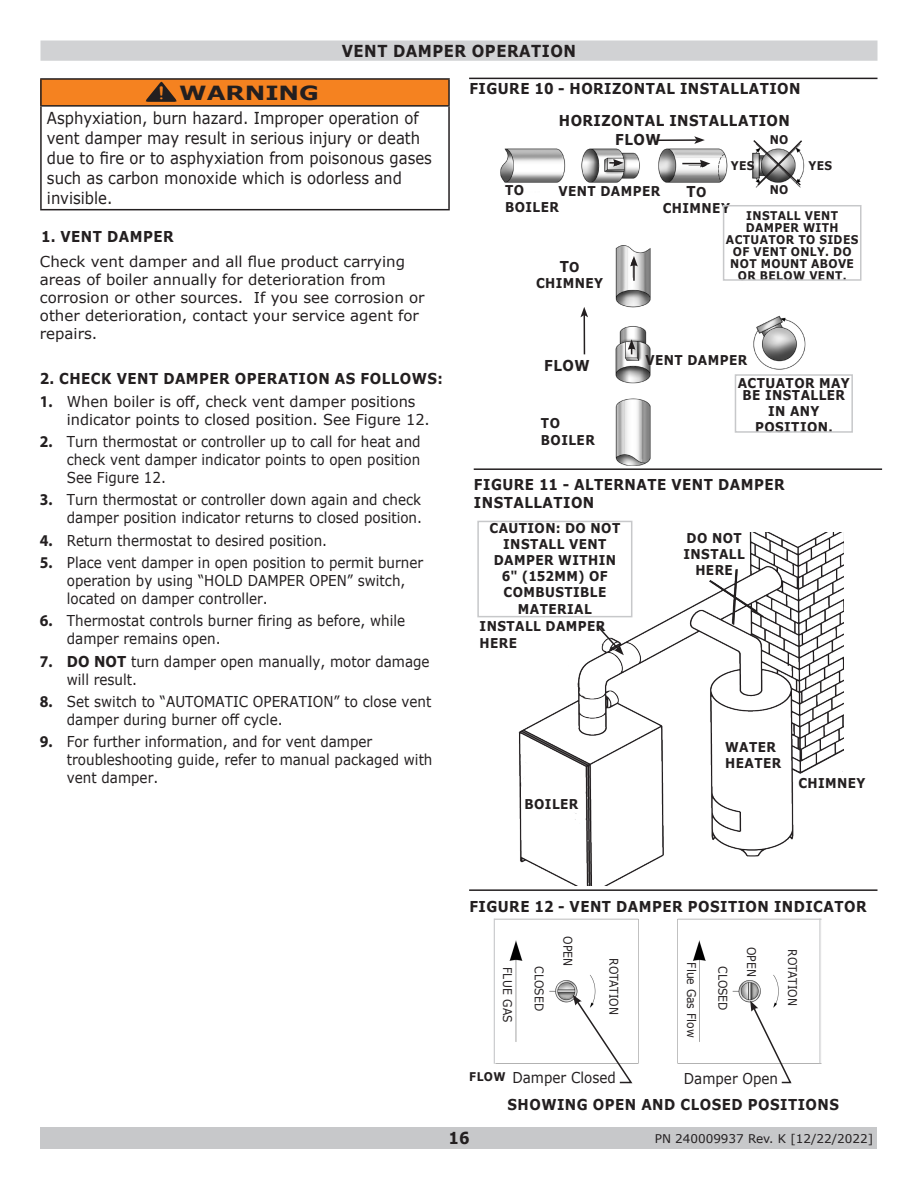
<style>
.page{position:relative;width:918px;height:1188px;background:#fff}
.page>*{position:absolute;margin:0;border:0;box-sizing:border-box;transform-origin:0 0}
.Body_text{font:700 21px "Courier New";color:#f58220;scale:.9 1}
.t1{font:700 19.5px "Verdana";color:#231f20;scale:1.25 1}
.t2{font:16.5px/19.8px "Verdana";color:#231f20;scale:.9 1}
.New_Section_for_TOC{font:700 16.5px "Verdana";letter-spacing:.035em;color:#231f20;scale:.9 1}
.t3{font:15px/18px "Verdana";color:#231f20;scale:.9 1}
.t4{font:15px/18px "Verdana";color:#231f20}
.Sub_Section{font:700 15px/18px "Verdana";letter-spacing:.035em;color:#231f20;scale:.9 1}
.Table_Cell{font:700 15px "Verdana";letter-spacing:.035em;color:#231f20;scale:.9 1}
.Table_Cell-2{font:700 13.5px/16.2px "Verdana";letter-spacing:.035em;color:#231f20;scale:.9 1}
.Table_Cell-3{font:700 12px/12px "Verdana";letter-spacing:.035em;color:#231f20;text-align:center;scale:.9 1}
.Table_Cell-4{font:12px "Verdana";color:#231f20;scale:.9 1}
.Table_Cell-5{font:12px "Verdana";color:#231f20}
.s1{font-family:"Myriad Pro";font-weight:700;font-size:16.5px}
.s2{font-weight:700}
.s3{font-size:13.5px}
</style>
<div class="page">
<div style="left:40px;top:1127px;width:838px;height:22px;background:#c7c8ca"></div>
<img style="left:500px;top:148px;width:306px;height:318px">
<hr style="left:469px;top:78px;width:409px;height:1px;background:#231f20">
<hr style="left:474px;top:468px;width:408px;height:2px;background:#231f20">
<div style="left:41px;top:41px;width:836px;height:19px;background:#d1d2d4"></div>
<div style="left:40px;top:40px;width:838px;height:21px;border:2px solid #d1d2d4"></div>
<svg style="left:752px;top:140px;width:52px;height:47px"></svg>
<svg style="left:682px;top:160px;width:28px;height:7px"></svg>
<svg style="left:609px;top:159px;width:15px;height:8px"></svg>
<hr style="left:657px;top:139px;width:40px;height:2px;background:#231f20">
<svg style="left:694px;top:136px;width:11px;height:8px"></svg>
<div style="left:723px;top:205px;width:139px;height:76px;border:2px solid #c7c8ca"></div>
<svg style="left:630px;top:256px;width:8px;height:25px"></svg>
<svg style="left:628px;top:339px;width:7px;height:15px"></svg>
<hr style="left:584px;top:315px;width:1px;height:39px;background:#231f20">
<svg style="left:580px;top:307px;width:8px;height:10px"></svg>
<div style="left:735px;top:374px;width:118px;height:59px;border:2px solid #c7c8ca"></div>
<img style="left:502px;top:532px;width:341px;height:353px">
<svg style="left:710px;top:568px;width:55px;height:58px"></svg>
<div style="left:477px;top:521px;width:155px;height:96px;border:2px solid #c7c8ca"></div>
<svg style="left:595px;top:623px;width:29px;height:32px"></svg>
<img style="left:493px;top:918px;width:329px;height:146px">
<hr style="left:494px;top:919px;width:1px;height:145px;background:#c7c8ca">
<svg style="left:573px;top:995px;width:61px;height:89px"></svg>
<svg style="left:750px;top:1001px;width:43px;height:83px"></svg>
<hr style="left:819px;top:919px;width:1px;height:144px;background:#c7c8ca">
<div style="left:41px;top:79px;width:408px;height:27px;background:#f58220"></div>
<hr style="left:40px;top:78px;width:410px;height:2px;background:#231f20">
<hr style="left:40px;top:80px;width:2px;height:25px;background:#231f20">
<hr style="left:448px;top:80px;width:2px;height:25px;background:#231f20">
<hr style="left:40px;top:105px;width:410px;height:2px;background:#231f20">
<hr style="left:40px;top:107px;width:2px;height:102px;background:#231f20">
<hr style="left:448px;top:107px;width:2px;height:102px;background:#231f20">
<hr style="left:40px;top:209px;width:410px;height:1px;background:#231f20">
<svg style="left:144px;top:79px;width:34px;height:23px"></svg>
<hr style="left:469px;top:889px;width:409px;height:2px;background:#231f20">
<p class="New_Section_for_TOC" style="left:342px;top:39px;width:262px">VENT DAMPER OPERATION</p>
<p class="Body_text" style="left:156px;top:79px;width:14px">!</p>
<p class="t1" style="left:179px;top:79px;width:113px">WARNING</p>
<p class="t2" style="left:47px;top:108px;width:429px">Asphyxiation, burn hazard. Improper operation of vent damper may result in serious injury or death due to fire or to asphyxiation from poisonous gases such as carbon monoxide which is odorless and invisible.</p>
<p class="Sub_Section" style="left:41px;top:227px;width:149px">1. VENT DAMPER</p>
<p class="t4" style="left:40px;top:253px;width:386px">Check vent damper and all flue product carrying areas of boiler annually for deterioration from corrosion or other sources. If you see corrosion or other deterioration, contact your service agent for repairs.</p>
<p class="Sub_Section" style="left:40px;top:370px;width:449px">2. CHECK VENT DAMPER OPERATION AS FOLLOWS:</p>
<p class="t4" style="left:67px;top:392px;width:365px;text-indent:-27px"><span class="s1">1.</span> When boiler is off, check vent damper positions indicator points to closed position. See Figure 12.</p>
<p class="t3" style="left:67px;top:432px;width:395px;text-align:justify;text-indent:-27px"><span class="s1">2.</span> Turn thermostat or controller up to call for heat and check vent damper indicator points to open position See Figure 12.</p>
<p class="t3" style="left:40px;top:491px;width:426px;text-align:right"><span class="s1">3.</span> Turn thermostat or controller down again and check damper position indicator returns to closed position.</p>
<p class="t3" style="left:40px;top:531px;width:321px"><span class="s1">4.</span> Return thermostat to desired position.</p>
<p class="t3" style="left:67px;top:553px;width:397px;text-indent:-27px"><span class="s1">5.</span> Place vent damper in open position to permit burner operation by using “HOLD DAMPER OPEN” switch, located on damper controller.</p>
<p class="t3" style="left:67px;top:612px;width:377px;text-indent:-27px"><span class="s1">6.</span> Thermostat controls burner firing as before, while damper remains open.</p>
<p class="t3" style="left:67px;top:652px;width:405px;text-indent:-27px"><span class="s1">7.</span> <span class="s2">DO NOT</span> turn damper open manually, motor damage will result.</p>
<p class="t3" style="left:67px;top:692px;width:407px;text-indent:-27px"><span class="s1">8.</span> Set switch to “AUTOMATIC OPERATION” to close vent damper during burner off cycle.</p>
<p class="t3" style="left:67px;top:733px;width:408px;text-indent:-27px"><span class="s1">9.</span> For further information, and for vent damper troubleshooting guide, refer to manual packaged with vent damper.</p>
<p class="Sub_Section" style="left:469px;top:80px;width:370px">FIGURE 10 - HORIZONTAL INSTALLATION</p>
<p class="Table_Cell" style="left:559px;top:110px;width:258px">HORIZONTAL INSTALLATION</p>
<p class="Table_Cell" style="left:615px;top:129px;width:52px">FLOW</p>
<p class="Table_Cell-3" style="left:770px;top:133px;width:22px">NO</p>
<p class="Table_Cell-3" style="left:731px;top:160px;width:28px">YES</p>
<p class="Table_Cell-3" style="left:809px;top:160px;width:28px">YES</p>
<p class="Table_Cell-3" style="left:770px;top:184px;width:22px">NO</p>
<p class="Table_Cell-2" style="left:505px;top:182px;width:61px">TO<br>BOILER</p>
<p class="Table_Cell-2" style="left:558px;top:183px;width:115px">VENT DAMPER</p>
<p class="Table_Cell" style="left:686px;top:180px;width:24px">T<span class="s3">O</span></p>
<p class="Table_Cell-2" style="left:663px;top:199px;width:76px">CHIMNEY</p>
<p class="Table_Cell-3" style="left:726px;top:210px;width:149px">INSTALL VENT<br>DAMPER WITH<br>ACTUATOR TO SIDES<br>OF VENT ONLY. DO<br>NOT MOUNT ABOVE<br>OR BELOW VENT.</p>
<p class="Table_Cell" style="left:560px;top:255px;width:24px">T<span class="s3">O</span></p>
<p class="Table_Cell-2" style="left:536px;top:274px;width:76px">CHIMNEY</p>
<p class="Table_Cell" style="left:544px;top:355px;width:52px">FLOW</p>
<p class="Table_Cell-2" style="left:541px;top:415px;width:61px">TO<br>BOILER</p>
<p class="Table_Cell-2" style="left:645px;top:351px;width:115px">VENT DAMPER</p>
<p class="Table_Cell-2" style="left:738px;top:376px;width:126px;line-height:12px;text-align:center">ACTUATOR MAY<br>BE INSTALLER</p>
<p class="Table_Cell-2" style="left:755px;top:402px;width:88px;text-align:center">IN ANY<br>POSITION.</p>
<p class="Sub_Section" style="left:474px;top:475px;width:347px">FIGURE 11 - ALTERNATE VENT DAMPER<br>INSTALLATION</p>
<p class="Table_Cell-2" style="left:489px;top:519px;width:147px;text-align:center">CAUTION: DO NOT<br>INSTALL VENT<br>DAMPER WITHIN<br>6" (152MM) OF<br>COMBUSTIBLE<br>MATERIAL</p>
<p class="Table_Cell-2" style="left:480px;top:618px;width:141px">INSTALL DAMPER<br>HERE</p>
<p class="Table_Cell-2" style="left:525px;top:796px;width:61px">BOILER</p>
<p class="Table_Cell-2" style="left:684px;top:529px;width:70px;text-align:center">DO NOT<br>INSTALL<br>HERE</p>
<p class="Table_Cell-2" style="left:725px;top:739px;width:64px">WATER<br>HEATER</p>
<p class="Table_Cell-2" style="left:798px;top:775px;width:76px">CHIMNEY</p>
<p class="Sub_Section" style="left:469px;top:898px;width:443px">FIGURE 12 - VENT DAMPER POSITION INDICATOR</p>
<p class="Table_Cell-4" style="left:516px;top:967px;width:64px;rotate:90deg">FLUE GAS</p>
<p class="Table_Cell-4" style="left:576px;top:936px;width:35px;rotate:90deg">OPEN</p>
<p class="Table_Cell-4" style="left:547px;top:966px;width:51px;rotate:90deg">CLOSED</p>
<p class="Table_Cell-4" style="left:622px;top:958px;width:64px;rotate:90deg">ROTATION</p>
<p class="Table_Cell-4" style="left:731px;top:966px;width:51px;rotate:90deg">CLOSED</p>
<p class="Table_Cell-4" style="left:700px;top:962px;width:85px;rotate:90deg">Flue Gas Flow</p>
<p class="Table_Cell-4" style="left:760px;top:947px;width:35px;rotate:90deg">OPEN</p>
<p class="Table_Cell-4" style="left:801px;top:949px;width:64px;rotate:90deg">ROTATION</p>
<p class="t3" style="left:512px;top:1069px;width:116px">Damper Closed</p>
<p class="t3" style="left:684px;top:1070px;width:106px">Damper Open</p>
<p class="Table_Cell" style="left:508px;top:1094px;width:370px">SHOWING OPEN AND CLOSED POSITIONS</p>
<p class="Table_Cell-3" style="left:469px;top:1071px;width:42px">FLOW</p>
<p class="New_Section_for_TOC" style="left:448px;top:1127px;width:25px">16</p>
<p class="Table_Cell-5" style="left:655px;top:1130px;width:220px">PN 240009937 Rev. K [12/22/2022]</p>
</div>
